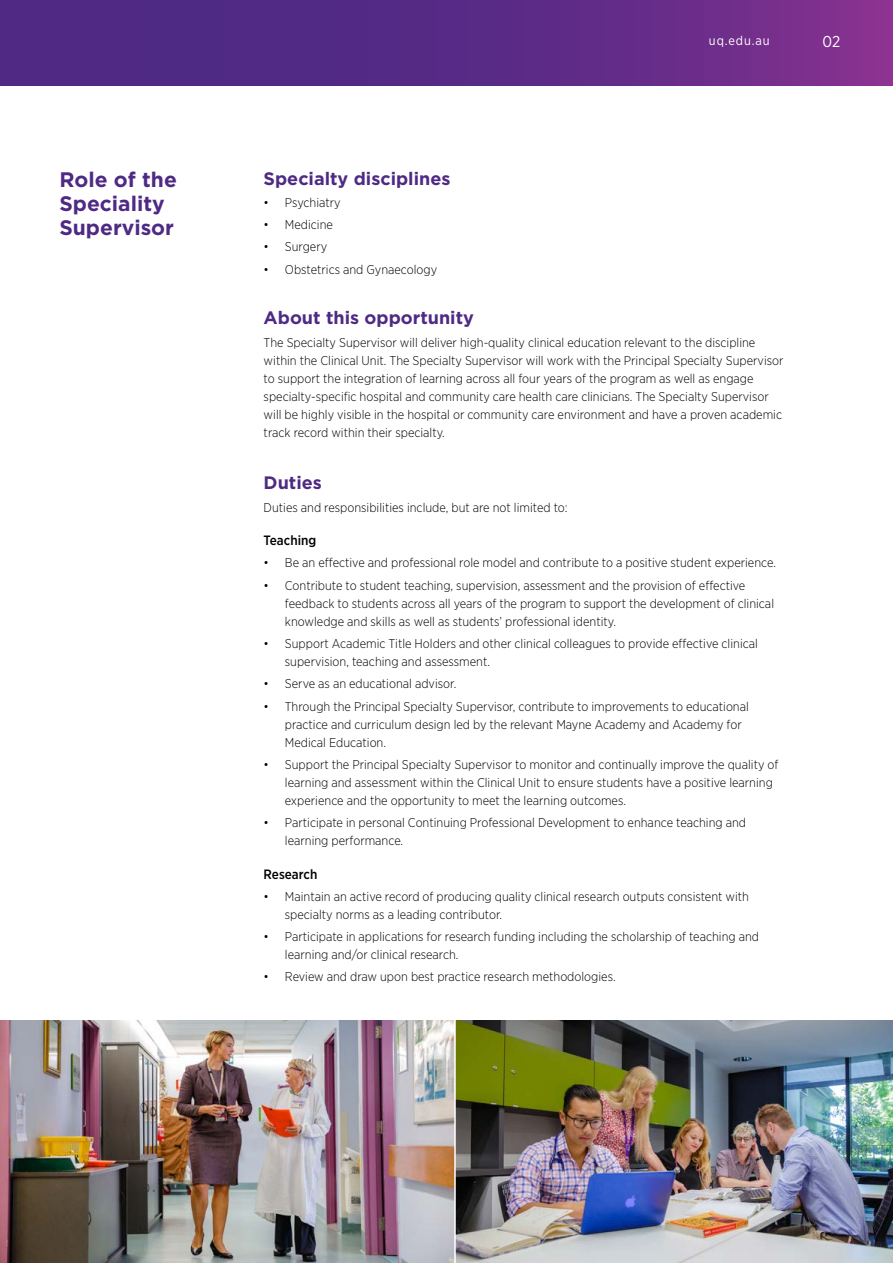
<style>
.page{position:relative;width:893px;height:1263px;background:#fff}
.page>*{position:absolute;margin:0;border:0;box-sizing:border-box;transform-origin:0 0}
.t1{font:700 21px/24px "Gotham";color:#4f2a84}
.t2{font:700 18px "Gotham";color:#4f2a84}
.t3{font:15.75px "Gotham Narrow";color:#fff}
.t4{font:500 13.5px "Gotham Narrow";color:#000}
.t5{font:300 12.75px/18px "Gotham Narrow";color:#000}
.t6{font:12.75px "Gotham Narrow";letter-spacing:.07em;color:#fff}
</style>
<div class="page">
<svg style="left:0;top:0;width:893px;height:85px;background:#5e2b87"></svg>
<img style="left:0;top:1020px;width:893px;height:243px">
<hr style="left:454px;top:1010px;width:2px;height:253px;background:#fff">
<p class="t6" style="left:709px;top:33px;width:62px">uq.edu.au</p>
<p class="t3" style="left:822px;top:32px;width:19px">02</p>
<h1 class="t1" style="left:59px;top:167px;width:119px">Role of the<br>Speciality<br>Supervisor</h1>
<h2 class="t2" style="left:264px;top:166px;width:188px">Specialty disciplines</h2>
<p class="t5" style="left:264px;top:193px;width:79px">• Psychiatry</p>
<p class="t5" style="left:264px;top:215px;width:71px">• Medicine</p>
<p class="t5" style="left:264px;top:237px;width:65px">• Surgery</p>
<p class="t5" style="left:264px;top:260px;width:175px">• Obstetrics and Gynaecology</p>
<h2 class="t2" style="left:264px;top:306px;width:212px">About this opportunity</h2>
<p class="t5" style="left:264px;top:333px;width:521px">The Specialty Supervisor will deliver high-quality clinical education relevant to the discipline within the Clinical Unit. The Specialty Supervisor will work with the Principal Specialty Supervisor to support the integration of learning across all four years of the program as well as engage specialty-specific hospital and community care health care clinicians. The Specialty Supervisor will be highly visible in the hospital or community care environment and have a proven academic track record within their specialty.</p>
<h2 class="t2" style="left:264px;top:471px;width:60px">Duties</h2>
<p class="t5" style="left:264px;top:498px;width:305px">Duties and responsibilities include, but are not limited to:</p>
<p class="t4" style="left:264px;top:532px;width:54px">Teaching</p>
<p class="t5" style="left:264px;top:554px;width:514px">• Be an effective and professional role model and contribute to a positive student experience.</p>
<p class="t5" style="left:285px;top:576px;width:491px;text-indent:-21px">• Contribute to student teaching, supervision, assessment and the provision of effective feedback to students across all years of the program to support the development of clinical knowledge and skills as well as students’ professional identity.</p>
<p class="t5" style="left:285px;top:634px;width:475px;text-indent:-21px">• Support Academic Title Holders and other clinical colleagues to provide effective clinical supervision, teaching and assessment.</p>
<p class="t5" style="left:264px;top:674px;width:194px">• Serve as an educational advisor.</p>
<p class="t5" style="left:285px;top:697px;width:465px;text-indent:-21px">• Through the Principal Specialty Supervisor, contribute to improvements to educational practice and curriculum design led by the relevant Mayne Academy and Academy for<br>Medical Education.</p>
<p class="t5" style="left:285px;top:755px;width:495px;text-indent:-21px">• Support the Principal Specialty Supervisor to monitor and continually improve the quality of learning and assessment within the Clinical Unit to ensure students have a positive learning experience and the opportunity to meet the learning outcomes.</p>
<p class="t5" style="left:285px;top:813px;width:463px;text-indent:-21px">• Participate in personal Continuing Professional Development to enhance teaching and learning performance.</p>
<p class="t4" style="left:264px;top:865px;width:55px">Research</p>
<p class="t5" style="left:285px;top:887px;width:466px;text-indent:-21px">• Maintain an active record of producing quality clinical research outputs consistent with specialty norms as a leading contributor.</p>
<p class="t5" style="left:285px;top:927px;width:476px;text-indent:-21px">• Participate in applications for research funding including the scholarship of teaching and learning and/or clinical research.</p>
<p class="t5" style="left:264px;top:967px;width:354px">• Review and draw upon best practice research methodologies.</p>
</div>
